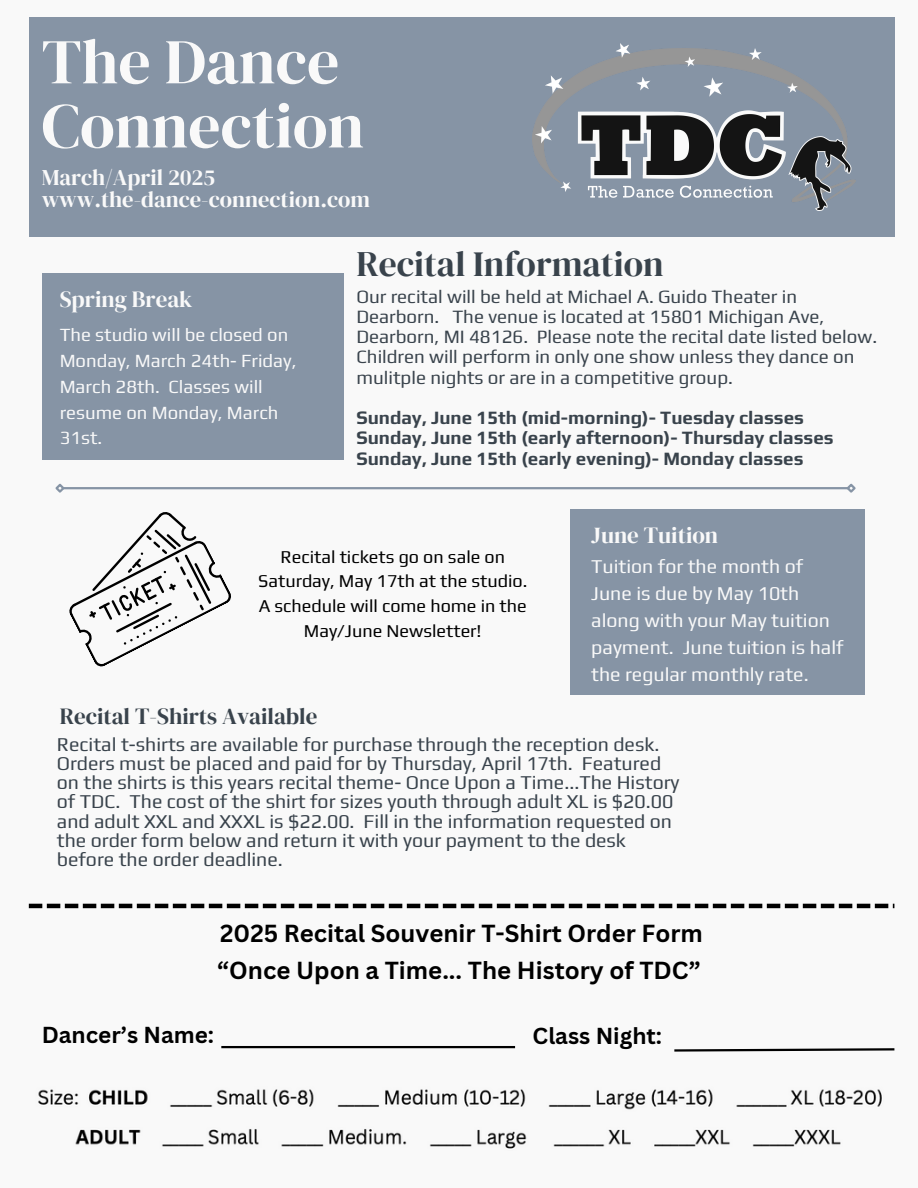
<style>
.page{position:relative;width:918px;height:1188px;background:#f9f9f9}
.page>*{position:absolute;margin:0;border:0;box-sizing:border-box;transform-origin:0 0}
.t1{font:63.6px/64.2px "DM Serif Display";color:#f9f9f9}
.t2{font:35.55px "DM Serif Display";color:#39434c}
.t3{font:700 24px "Canva Sans";color:#000}
.t4{font:22.95px "DM Serif Display";color:#39434c}
.t5{font:22.95px "DM Serif Display";color:#f9f9f9}
.t6{font:22.5px/22.5px "DM Serif Display";color:#f9f9f9}
.t7{font:700 22.5px "Canva Sans";color:#000}
.t8{font:19.5px/19.2px "Play";color:#39434c}
.t9{font:19.5px/27px "Play";color:#f9f9f9}
.t10{font:18.75px/20.2px "Play";color:#39434c}
.t11{font:700 18.75px/20.2px "Play";color:#39434c}
.t12{font:18.6px/25.8px "Play";color:#f9f9f9}
.t13{font:18px/24.8px "Play";color:#000;text-align:center}
</style>
<div class="page">
<div style="left:29px;top:17px;width:865px;height:220px;background:#8694a5"></div>
<div style="left:42px;top:274px;width:302px;height:186px;background:#8694a5"></div>
<hr style="left:63px;top:487px;width:785px;height:2px;background:#8694a5">
<svg style="left:55px;top:483px;width:12px;height:10px"></svg>
<svg style="left:845px;top:483px;width:11px;height:10px"></svg>
<img style="left:533px;top:44px;width:322px;height:166px">
<div style="left:570px;top:509px;width:295px;height:185px;background:#8694a5"></div>
<svg style="left:69px;top:512px;width:162px;height:155px"></svg>
<hr style="left:221px;top:1046px;width:294px;height:2px;background:#000">
<hr style="left:29px;top:904px;width:13px;height:4px;background:#000">
<hr style="left:47px;top:904px;width:13px;height:4px;background:#000">
<hr style="left:65px;top:904px;width:13px;height:4px;background:#000">
<hr style="left:83px;top:904px;width:13px;height:4px;background:#000">
<hr style="left:101px;top:904px;width:13px;height:4px;background:#000">
<hr style="left:119px;top:904px;width:13px;height:4px;background:#000">
<hr style="left:137px;top:904px;width:13px;height:4px;background:#000">
<hr style="left:155px;top:904px;width:13px;height:4px;background:#000">
<hr style="left:173px;top:904px;width:13px;height:4px;background:#000">
<hr style="left:191px;top:904px;width:13px;height:4px;background:#000">
<hr style="left:209px;top:904px;width:13px;height:4px;background:#000">
<hr style="left:227px;top:904px;width:13px;height:4px;background:#000">
<hr style="left:245px;top:904px;width:13px;height:4px;background:#000">
<hr style="left:263px;top:904px;width:13px;height:4px;background:#000">
<hr style="left:281px;top:904px;width:13px;height:4px;background:#000">
<hr style="left:299px;top:904px;width:13px;height:4px;background:#000">
<hr style="left:317px;top:904px;width:13px;height:4px;background:#000">
<hr style="left:335px;top:904px;width:13px;height:4px;background:#000">
<hr style="left:353px;top:904px;width:13px;height:4px;background:#000">
<hr style="left:371px;top:904px;width:13px;height:4px;background:#000">
<hr style="left:389px;top:904px;width:13px;height:4px;background:#000">
<hr style="left:407px;top:904px;width:13px;height:4px;background:#000">
<hr style="left:425px;top:904px;width:13px;height:4px;background:#000">
<hr style="left:443px;top:904px;width:13px;height:4px;background:#000">
<hr style="left:461px;top:904px;width:13px;height:4px;background:#000">
<hr style="left:479px;top:904px;width:13px;height:4px;background:#000">
<hr style="left:497px;top:904px;width:13px;height:4px;background:#000">
<hr style="left:515px;top:904px;width:13px;height:4px;background:#000">
<hr style="left:533px;top:904px;width:13px;height:4px;background:#000">
<hr style="left:551px;top:904px;width:13px;height:4px;background:#000">
<hr style="left:569px;top:904px;width:13px;height:4px;background:#000">
<hr style="left:587px;top:904px;width:13px;height:4px;background:#000">
<hr style="left:605px;top:904px;width:13px;height:4px;background:#000">
<hr style="left:623px;top:904px;width:13px;height:4px;background:#000">
<hr style="left:641px;top:904px;width:13px;height:4px;background:#000">
<hr style="left:659px;top:904px;width:13px;height:4px;background:#000">
<hr style="left:677px;top:904px;width:13px;height:4px;background:#000">
<hr style="left:695px;top:904px;width:13px;height:4px;background:#000">
<hr style="left:713px;top:904px;width:13px;height:4px;background:#000">
<hr style="left:731px;top:904px;width:13px;height:4px;background:#000">
<hr style="left:749px;top:904px;width:13px;height:4px;background:#000">
<hr style="left:767px;top:904px;width:13px;height:4px;background:#000">
<hr style="left:785px;top:904px;width:13px;height:4px;background:#000">
<hr style="left:803px;top:904px;width:13px;height:4px;background:#000">
<hr style="left:821px;top:904px;width:13px;height:4px;background:#000">
<hr style="left:839px;top:904px;width:13px;height:4px;background:#000">
<hr style="left:857px;top:904px;width:13px;height:4px;background:#000">
<hr style="left:875px;top:904px;width:13px;height:4px;background:#000">
<img style="left:38px;top:1089px;width:844px;height:60px">
<svg style="left:674px;top:1048px;width:221px;height:4px"></svg>
<h4 class="t1" style="left:42px;top:29px;width:324px">The Dance<br>Connection</h4>
<h4 class="t6" style="left:42px;top:166px;width:330px">March/April 2025 www.the-dance-connection.com</h4>
<h2 class="t5" style="left:60px;top:283px;width:134px">Spring Break</h2>
<p class="t12" style="left:60px;top:321px;width:238px">The studio will be closed on<br>Monday, March 24th- Friday,<br>March 28th. Classes will resume on Monday, March<br>31st.</p>
<p class="t2" style="left:356px;top:239px;width:309px">Recital Information</p>
<p class="t10" style="left:356px;top:286px;width:522px">Our recital will be held at Michael A. Guido Theater in Dearborn. The venue is located at 15801 Michigan Ave, Dearborn, MI 48126. Please note the recital date listed below.<br>Children will perform in only one show unless they dance on mulitple nights or are in a competitive group.</p>
<p class="t11" style="left:356px;top:407px;width:479px">Sunday, June 15th (mid-morning)- Tuesday classes<br>Sunday, June 15th (early afternoon)- Thursday classes<br>Sunday, June 15th (early evening)- Monday classes</p>
<h4 class="t13" style="left:258px;top:544px;width:271px">Recital tickets go on sale on<br>Saturday, May 17th at the studio.<br>A schedule will come home in the<br>May/June Newsletter!</h4>
<h1 class="t5" style="left:591px;top:519px;width:128px">June Tuition</h1>
<p class="t9" style="left:591px;top:552px;width:254px">Tuition for the month of<br>June is due by May 10th along with your May tuition payment. June tuition is half the regular monthly rate.</p>
<p class="t4" style="left:60px;top:701px;width:259px">Recital T-Shirts Available</p>
<h5 class="t8" style="left:57px;top:734px;width:624px">Recital t-shirts are available for purchase through the reception desk.<br>Orders must be placed and paid for by Thursday, April 17th. Featured on the shirts is this years recital theme- Once Upon a Time...The History of TDC. The cost of the shirt for sizes youth through adult XL is $20.00 and adult XXL and XXXL is $22.00. Fill in the information requested on the order form below and return it with your payment to the desk before the order deadline.</h5>
<h4 class="t3" style="left:220px;top:916px;width:484px">2025 Recital Souvenir T-Shirt Order Form</h4>
<p class="t3" style="left:217px;top:953px;width:485px">“Once Upon a Time... The History of TDC”</p>
<p class="t7" style="left:42px;top:1019px;width:174px">Dancer’s Name:</p>
<p class="t7" style="left:533px;top:1020px;width:131px">Class Night:</p>
</div>
